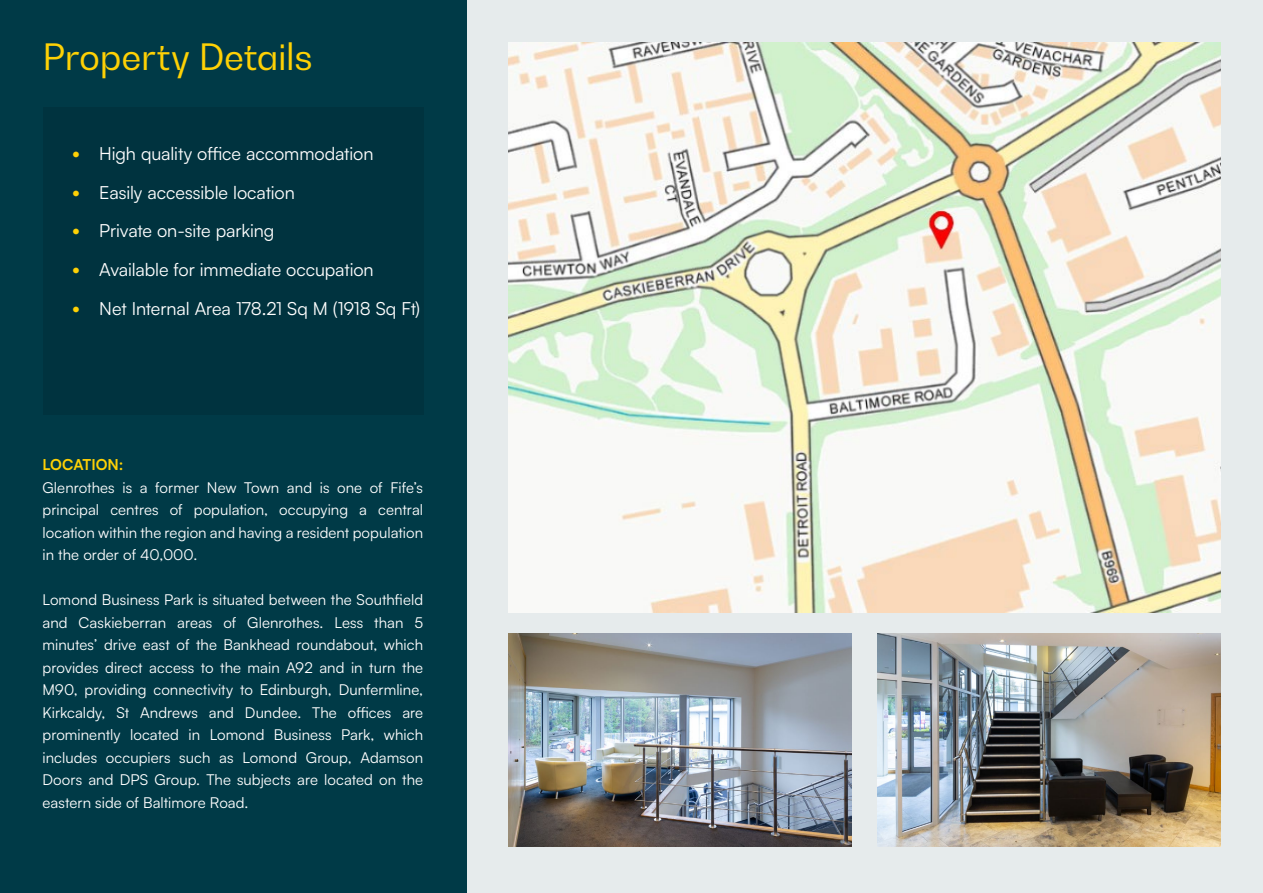
<style>
.page{position:relative;width:1263px;height:893px;background:#fff}
.page>*{position:absolute;margin:0;border:0;box-sizing:border-box;transform-origin:0 0}
.t1{font:36px "Bw Gradual DEMO";letter-spacing:-.01em;color:#fed105}
.t2{font:18px "Satoshi";letter-spacing:-.005em;color:#fff}
.Text{font:15px/22.5px "Satoshi";letter-spacing:.005em;color:#fff;text-align:justify}
.Headings{font:700 15px "Satoshi";letter-spacing:-.005em;color:#fed105}
.s1{font-size:21px;color:#fed105}
</style>
<div class="page">
<div style="left:0;top:0;width:466px;height:893px;background:#003a47"></div>
<div style="left:43px;top:107px;width:380px;height:308px;background:#00333f"></div>
<div style="left:466px;top:0;width:797px;height:893px;background:#e6ebec"></div>
<img style="left:508px;top:43px;width:712px;height:569px">
<img style="left:508px;top:634px;width:344px;height:213px">
<img style="left:877px;top:634px;width:343px;height:213px">
<p class="t1" style="left:43px;top:34px;width:272px">Property Details</p>
<p class="t2" style="left:72px;top:142px;width:303px"><span class="s1">•</span> High quality office accommodation</p>
<p class="t2" style="left:72px;top:180px;width:224px"><span class="s1">•</span> Easily accessible location</p>
<p class="t2" style="left:72px;top:219px;width:204px"><span class="s1">•</span> Private on-site parking</p>
<p class="t2" style="left:72px;top:258px;width:303px"><span class="s1">•</span> Available for immediate occupation</p>
<p class="t2" style="left:72px;top:296px;width:349px"><span class="s1">•</span> Net Internal Area 178.21 Sq M (1918 Sq Ft)</p>
<p class="Headings" style="left:43px;top:454px;width:83px">LOCATION:</p>
<p class="Text" style="left:43px;top:475px;width:382px">Glenrothes is a former New Town and is one of Fife’s principal centres of population, occupying a central location within the region and having a resident population in the order of 40,000.</p>
<p class="Text" style="left:43px;top:588px;width:382px">Lomond Business Park is situated between the Southfield and Caskieberran areas of Glenrothes. Less than 5 minutes’ drive east of the Bankhead roundabout, which provides direct access to the main A92 and in turn the M90, providing connectivity to Edinburgh, Dunfermline, Kirkcaldy, St Andrews and Dundee. The offices are prominently located in Lomond Business Park, which includes occupiers such as Lomond Group, Adamson Doors and DPS Group. The subjects are located on the eastern side of Baltimore Road.</p>
</div>
